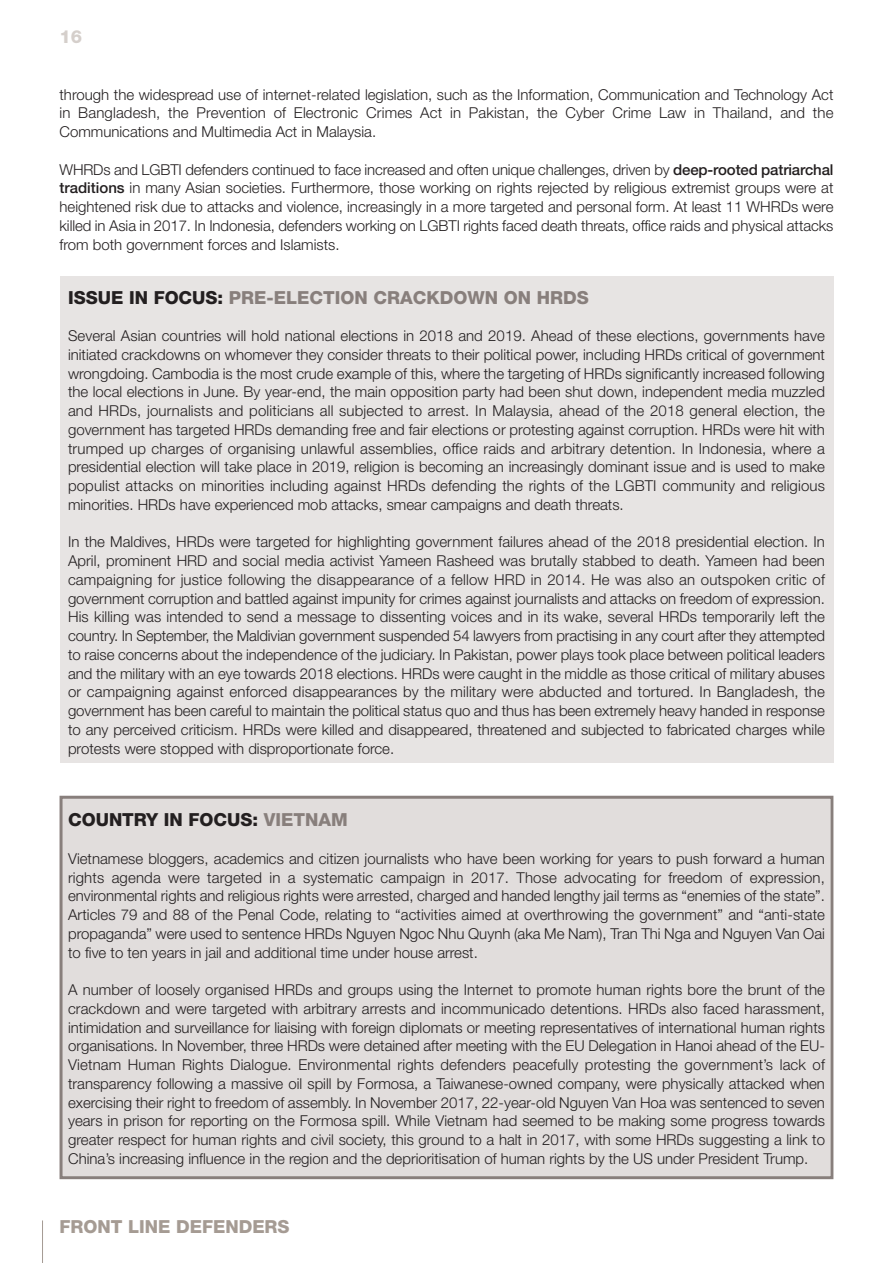
<style>
.page{position:relative;width:893px;height:1263px;background:#fff}
.page>*{position:absolute;margin:0;border:0;box-sizing:border-box;transform-origin:0 0}
.t1{font:800 18px "Helvetica Neue";color:#887f7c}
.t2{font:800 18px "Helvetica Neue";color:#231f20}
.t3{font:800 18px "Helvetica Neue";color:#a59b93}
.t4{font:800 18px "Helvetica Neue";color:#d5cfcb}
.t5{font:300 15px/18.8px "Helvetica Neue";color:#231f20;text-align:justify}
.s1{font-weight:500}
.s2{color:#231f20}
.s3{color:#887f7c}
</style>
<div class="page">
<div style="left:63px;top:799px;width:767px;height:377px;background:#e1dddc"></div>
<div style="left:60px;top:796px;width:773px;height:383px;border:3px solid #887f7c"></div>
<div style="left:60px;top:276px;width:773px;height:487px;background:#e7e4e3"></div>
<hr style="left:42px;top:1220px;width:1px;height:43px;background:#a59b93">
<p class="t4" style="left:60px;top:30px;width:24px">16</p>
<p class="t5" style="left:60px;top:85px;width:775px">through the widespread use of internet-related legislation, such as the Information, Communication and Technology Act in Bangladesh, the Prevention of Electronic Crimes Act in Pakistan, the Cyber Crime Law in Thailand, and the Communications and Multimedia Act in Malaysia.</p>
<p class="t5" style="left:60px;top:160px;width:775px">WHRDs and LGBTI defenders continued to face increased and often unique challenges, driven by <span class="s1">deep-rooted patriarchal traditions</span> in many Asian societies. Furthermore, those working on rights rejected by religious extremist groups were at heightened risk due to attacks and violence, increasingly in a more targeted and personal form. At least 11 WHRDs were killed in Asia in 2017. In Indonesia, defenders working on LGBTI rights faced death threats, office raids and physical attacks from both government forces and Islamists.</p>
<p class="t1" style="left:68px;top:291px;width:522px"><span class="s2">ISSUE IN FOCUS:</span> PRE-ELECTION CRACKDOWN ON HRDS</p>
<p class="t5" style="left:68px;top:326px;width:758px">Several Asian countries will hold national elections in 2018 and 2019. Ahead of these elections, governments have initiated crackdowns on whomever they consider threats to their political power, including HRDs critical of government wrongdoing. Cambodia is the most crude example of this, where the targeting of HRDs significantly increased following the local elections in June. By year-end, the main opposition party had been shut down, independent media muzzled and HRDs, journalists and politicians all subjected to arrest. In Malaysia, ahead of the 2018 general election, the government has targeted HRDs demanding free and fair elections or protesting against corruption. HRDs were hit with trumped up charges of organising unlawful assemblies, office raids and arbitrary detention. In Indonesia, where a presidential election will take place in 2019, religion is becoming an increasingly dominant issue and is used to make populist attacks on minorities including against HRDs defending the rights of the LGBTI community and religious minorities. HRDs have experienced mob attacks, smear campaigns and death threats.</p>
<p class="t5" style="left:68px;top:532px;width:758px">In the Maldives, HRDs were targeted for highlighting government failures ahead of the 2018 presidential election. In April, prominent HRD and social media activist Yameen Rasheed was brutally stabbed to death. Yameen had been campaigning for justice following the disappearance of a fellow HRD in 2014. He was also an outspoken critic of government corruption and battled against impunity for crimes against journalists and attacks on freedom of expression.<br>His killing was intended to send a message to dissenting voices and in its wake, several HRDs temporarily left the country. In September, the Maldivian government suspended 54 lawyers from practising in any court after they attempted to raise concerns about the independence of the judiciary. In Pakistan, power plays took place between political leaders and the military with an eye towards 2018 elections. HRDs were caught in the middle as those critical of military abuses or campaigning against enforced disappearances by the military were abducted and tortured. In Bangladesh, the government has been careful to maintain the political status quo and thus has been extremely heavy handed in response to any perceived criticism. HRDs were killed and disappeared, threatened and subjected to fabricated charges while protests were stopped with disproportionate force.</p>
<p class="t2" style="left:68px;top:813px;width:281px">COUNTRY IN FOCUS: <span class="s3">VIETNAM</span></p>
<p class="t5" style="left:68px;top:849px;width:758px">Vietnamese bloggers, academics and citizen journalists who have been working for years to push forward a human rights agenda were targeted in a systematic campaign in 2017. Those advocating for freedom of expression, environmental rights and religious rights were arrested, charged and handed lengthy jail terms as “enemies of the state”.<br>Articles 79 and 88 of the Penal Code, relating to “activities aimed at overthrowing the government” and “anti-state propaganda” were used to sentence HRDs Nguyen Ngoc Nhu Quynh (aka Me Nam), Tran Thi Nga and Nguyen Van Oai to five to ten years in jail and additional time under house arrest.</p>
<p class="t5" style="left:68px;top:980px;width:758px">A number of loosely organised HRDs and groups using the Internet to promote human rights bore the brunt of the crackdown and were targeted with arbitrary arrests and incommunicado detentions. HRDs also faced harassment, intimidation and surveillance for liaising with foreign diplomats or meeting representatives of international human rights organisations. In November, three HRDs were detained after meeting with the EU Delegation in Hanoi ahead of the EU-Vietnam Human Rights Dialogue. Environmental rights defenders peacefully protesting the government’s lack of transparency following a massive oil spill by Formosa, a Taiwanese-owned company, were physically attacked when exercising their right to freedom of assembly. In November 2017, 22-year-old Nguyen Van Hoa was sentenced to seven years in prison for reporting on the Formosa spill. While Vietnam had seemed to be making some progress towards greater respect for human rights and civil society, this ground to a halt in 2017, with some HRDs suggesting a link to China’s increasing influence in the region and the deprioritisation of human rights by the US under President Trump.</p>
<p class="t3" style="left:60px;top:1220px;width:232px">FRONT LINE DEFENDERS</p>
</div>
